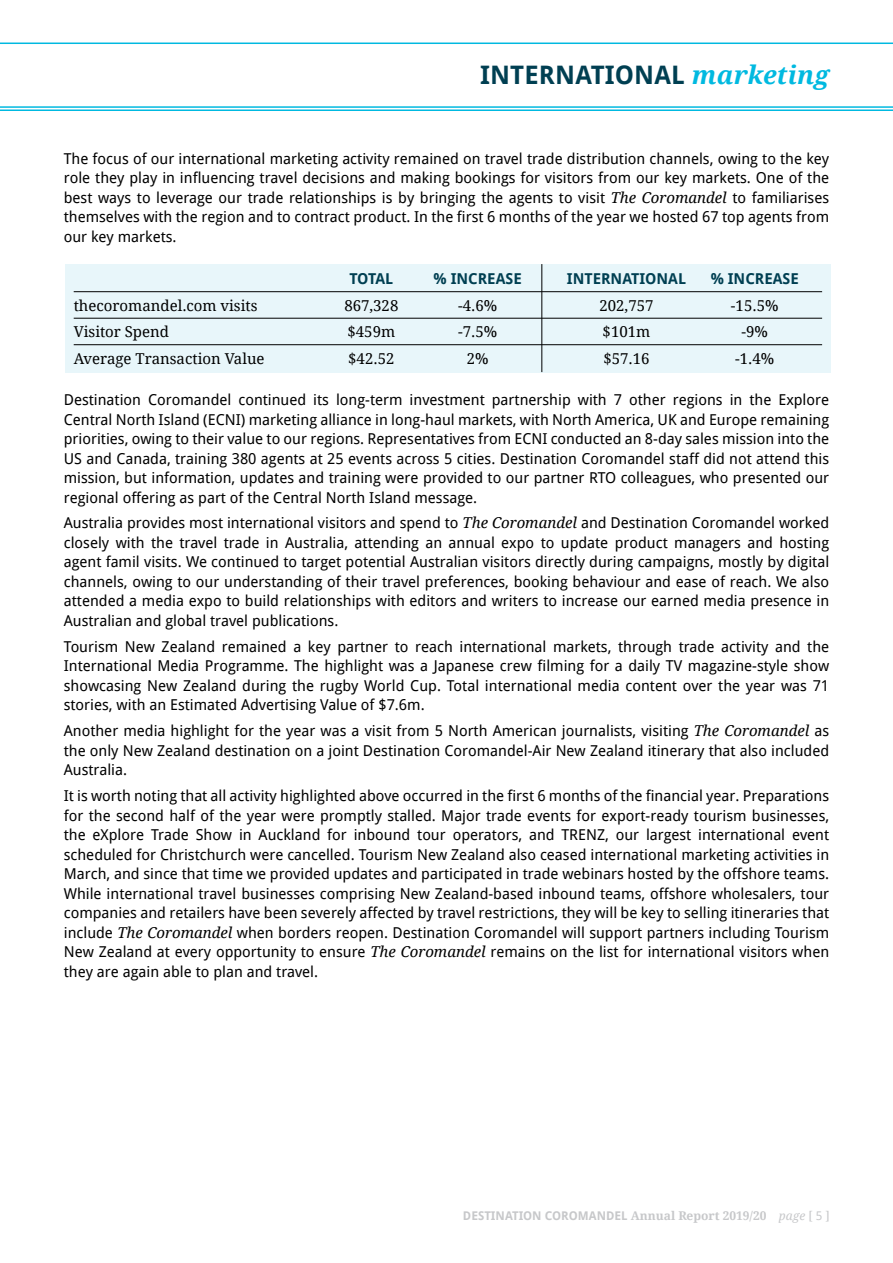
<style>
.page{position:relative;width:893px;height:1263px;background:#fff}
.page>*{position:absolute;margin:0;border:0;box-sizing:border-box;transform-origin:0 0}
.t1{font:700 25.5px "Droid Sans";letter-spacing:.01em;color:#003f52}
.t2{font:15px/19.5px "Droid Sans";color:#000;text-align:justify}
.t3{font:15px "Droid Serif";color:#000}
.t4{font:700 15px "Droid Sans";color:#003f52}
.t5{font:700 12px "Droid Sans";color:#c7c8ca}
.s1{font-family:"Droid Serif";font-style:italic;color:#00b9e0}
.s2{font-family:"Droid Serif";font-style:italic}
.s3{font-family:"Droid Serif"}
.s4{font-family:"Droid Serif";font-weight:400;font-style:italic}
.s5{font-family:"Droid Serif";font-weight:400}
.s6{font-weight:400}
</style>
<div class="page">
<hr style="left:0;top:106px;width:893px;height:2px;background:#00b9e0">
<hr style="left:0;top:109px;width:893px;height:2px;background:#00b9e0">
<hr style="left:0;top:43px;width:893px;height:1px;background:#00b9e0">
<div style="left:65px;top:264px;width:766px;height:108px;background:#e8f6fa"></div>
<hr style="left:74px;top:291px;width:748px;height:1px;background:#000">
<hr style="left:74px;top:318px;width:748px;height:1px;background:#000">
<hr style="left:74px;top:344px;width:748px;height:1px;background:#000">
<hr style="left:541px;top:264px;width:1px;height:108px;background:#000">
<h1 class="t1" style="left:480px;top:59px;width:351px">INTERNATIONAL <span class="s1">marketing</span></h1>
<p class="t2" style="left:64px;top:149px;width:767px">The focus of our international marketing activity remained on travel trade distribution channels, owing to the key role they play in influencing travel decisions and making bookings for visitors from our key markets. One of the best ways to leverage our trade relationships is by bringing the agents to visit <span class="s2">The Coromandel</span> to familiarises themselves with the region and to contract product. In the first 6 months of the year we hosted 67 top agents from our key markets.</p>
<p class="t4" style="left:349px;top:269px;width:45px">TOTAL</p>
<p class="t4" style="left:434px;top:269px;width:90px">% INCREASE</p>
<p class="t4" style="left:567px;top:269px;width:121px">INTERNATIONAL</p>
<p class="t4" style="left:711px;top:269px;width:90px">% INCREASE</p>
<p class="t3" style="left:74px;top:296px;width:185px">thecoromandel.com visits</p>
<p class="t3" style="left:344px;top:296px;width:56px">867,328</p>
<p class="t3" style="left:458px;top:296px;width:41px">-4.6%</p>
<p class="t3" style="left:599px;top:296px;width:56px">202,757</p>
<p class="t3" style="left:731px;top:296px;width:49px">-15.5%</p>
<p class="t3" style="left:74px;top:322px;width:97px">Visitor Spend</p>
<p class="t3" style="left:347px;top:322px;width:49px">$459m</p>
<p class="t3" style="left:458px;top:322px;width:41px">-7.5%</p>
<p class="t3" style="left:603px;top:322px;width:49px">$101m</p>
<p class="t3" style="left:741px;top:322px;width:28px">-9%</p>
<p class="t3" style="left:74px;top:349px;width:192px">Average Transaction Value</p>
<p class="t3" style="left:348px;top:349px;width:48px">$42.52</p>
<p class="t3" style="left:467px;top:349px;width:23px">2%</p>
<p class="t3" style="left:603px;top:349px;width:48px">$57.16</p>
<p class="t3" style="left:735px;top:349px;width:41px">-1.4%</p>
<p class="t2" style="left:64px;top:390px;width:767px">Destination Coromandel continued its long-term investment partnership with 7 other regions in the Explore Central North Island (ECNI) marketing alliance in long-haul markets, with North America, UK and Europe remaining priorities, owing to their value to our regions. Representatives from ECNI conducted an 8-day sales mission into the US and Canada, training 380 agents at 25 events across 5 cities. Destination Coromandel staff did not attend this mission, but information, updates and training were provided to our partner RTO colleagues, who presented our regional offering as part of the Central North Island message.</p>
<p class="t2" style="left:64px;top:513px;width:767px">Australia provides most international visitors and spend to <span class="s2">The Coromandel</span> and Destination Coromandel worked closely with the travel trade in Australia, attending an annual expo to update product managers and hosting agent famil visits. We continued to target potential Australian visitors directly during campaigns, mostly by digital channels, owing to our understanding of their travel preferences, booking behaviour and ease of reach. We also attended a media expo to build relationships with editors and writers to increase our earned media presence in Australian and global travel publications.</p>
<p class="t2" style="left:64px;top:637px;width:767px">Tourism New Zealand remained a key partner to reach international markets, through trade activity and the International Media Programme. The highlight was a Japanese crew filming for a daily TV magazine-style show showcasing New Zealand during the rugby World Cup. Total international media content over the year was 71 stories, with an Estimated Advertising Value of $7.6m.</p>
<p class="t2" style="left:64px;top:721px;width:767px">Another media highlight for the year was a visit from 5 North American journalists, visiting <span class="s2">The Coromandel</span> as the only New Zealand destination on a joint Destination Coromandel-Air New Zealand itinerary that also included Australia.</p>
<p class="t2" style="left:64px;top:786px;width:767px">It is worth noting that all activity highlighted above occurred in the first 6 months of the financial year. Preparations for the second half of the year were promptly stalled. Major trade events for export-ready tourism businesses, the eXplore Trade Show in Auckland for inbound tour operators, and TRENZ, our largest international event scheduled for Christchurch were cancelled. Tourism New Zealand also ceased international marketing activities in March, and since that time we provided updates and participated in trade webinars hosted by the offshore teams.<br>While international travel businesses comprising New Zealand-based inbound teams, offshore wholesalers, tour companies and retailers have been severely affected by travel restrictions, they will be key to selling itineraries that include <span class="s2">The Coromandel</span> when borders reopen. Destination Coromandel will support partners including Tourism New Zealand at every opportunity to ensure <span class="s2">The Coromandel</span> remains on the list for international visitors when they are again able to plan and travel.</p>
<p class="t5" style="left:463px;top:1208px;width:368px">DESTINATION COROMANDEL <span class="s3">Annual Report 2019/20</span> <span class="s4">page</span> <span class="s5">[</span> <span class="s6">5</span> <span class="s5">]</span></p>
</div>
